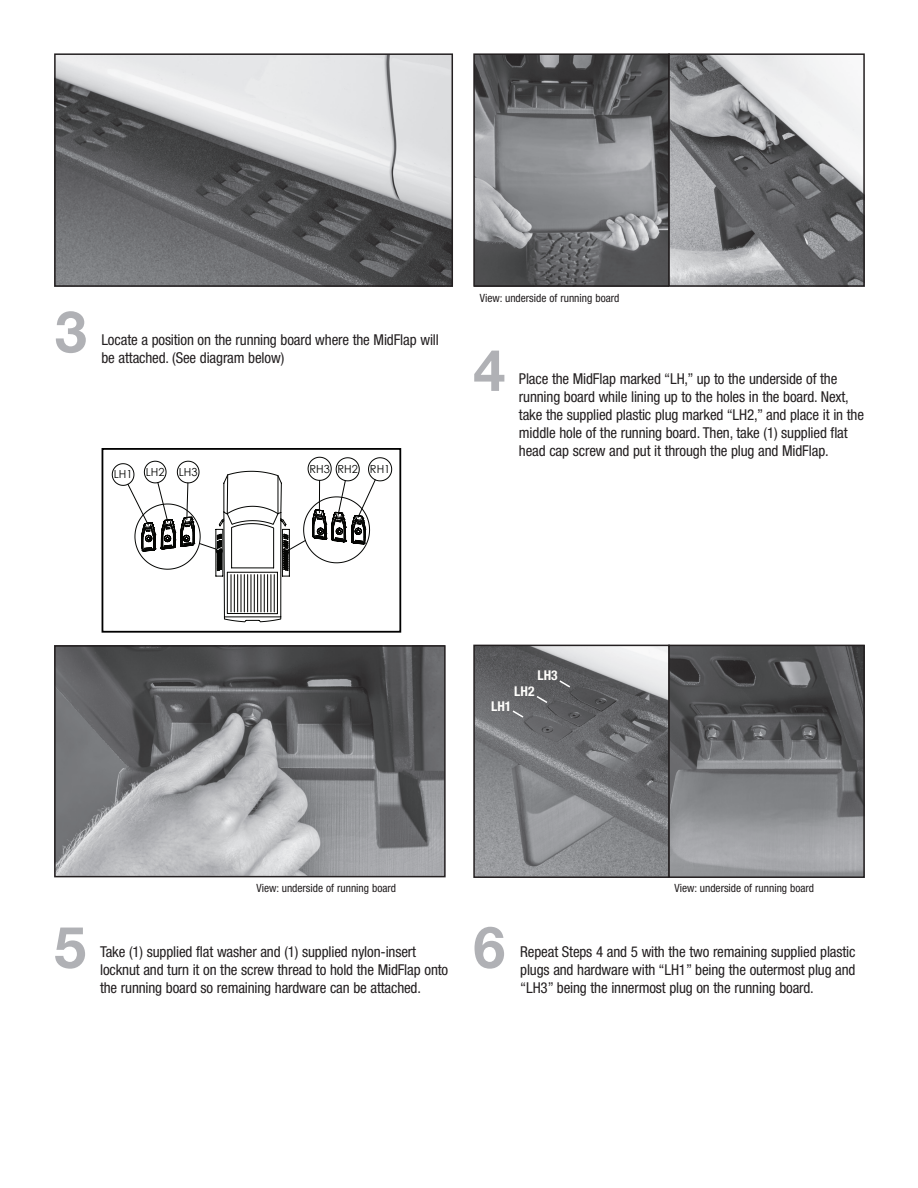
<style>
.page{position:relative;width:918px;height:1188px;background:#fff}
.page>*{position:absolute;margin:0;border:0;box-sizing:border-box;transform-origin:0 0}
.t1{font:700 57.6px "Helvetica Neue";color:#b0b1b5}
.t2{font:condensed 15px/18px "Helvetica Neue";letter-spacing:-.01em;color:#231f20}
.t3{font:700 condensed 13.5px "Helvetica Neue";color:#fffefc}
.t4{font:condensed 11.4px "Helvetica Neue";color:#231f20}
.t5{font:11.1px "Century Gothic";color:#040503}
</style>
<div class="page">
<img style="left:57px;top:648px;width:386px;height:226px">
<div style="left:54px;top:645px;width:392px;height:232px;border:2px solid #231f20"></div>
<img style="left:476px;top:648px;width:386px;height:227px">
<div style="left:473px;top:645px;width:197px;height:233px;border:2px solid #231f20"></div>
<div style="left:668px;top:645px;width:197px;height:233px;border:2px solid #231f20"></div>
<img style="left:476px;top:56px;width:386px;height:228px">
<div style="left:473px;top:53px;width:197px;height:234px;border:2px solid #231f20"></div>
<div style="left:668px;top:53px;width:197px;height:234px;border:2px solid #231f20"></div>
<img style="left:57px;top:56px;width:393px;height:228px">
<div style="left:54px;top:53px;width:399px;height:234px;border:2px solid #231f20"></div>
<svg style="left:112px;top:457px;width:280px;height:165px"></svg>
<div style="left:102px;top:448px;width:299px;height:185px;border:2px solid #000"></div>
<svg style="left:511px;top:709px;width:14px;height:10px"></svg>
<svg style="left:535px;top:695px;width:14px;height:10px"></svg>
<svg style="left:558px;top:679px;width:14px;height:10px"></svg>
<h1 class="t1" style="left:55px;top:296px;width:34px">3</h1>
<p class="t2" style="left:101px;top:330px;width:339px">Locate a position on the running board where the MidFlap will</p>
<p class="t2" style="left:101px;top:348px;width:184px">be attached. (See diagram below)</p>
<p class="t5" style="left:114px;top:465px;width:52px">LH1 LH2</p>
<p class="t5" style="left:179px;top:464px;width:20px">LH3</p>
<p class="t5" style="left:309px;top:461px;width:82px">RH3 RH2 RH1</p>
<p class="t4" style="left:480px;top:292px;width:141px">View: underside of running board</p>
<h1 class="t1" style="left:473px;top:335px;width:34px">4</h1>
<p class="t2" style="left:519px;top:370px;width:347px">Place the MidFlap marked “LH,” up to the underside of the running board while lining up to the holes in the board. Next, take the supplied plastic plug marked “LH2,” and place it in the middle hole of the running board. Then, take (1) supplied flat head cap screw and put it through the plug and MidFlap.</p>
<p class="t3" style="left:538px;top:667px;width:22px">LH3</p>
<p class="t3" style="left:514px;top:683px;width:22px">LH2</p>
<p class="t3" style="left:491px;top:698px;width:22px">LH1</p>
<h1 class="t1" style="left:54px;top:912px;width:34px">5</h1>
<p class="t4" style="left:257px;top:882px;width:141px">View: underside of running board</p>
<p class="t4" style="left:675px;top:882px;width:141px">View: underside of running board</p>
<h1 class="t1" style="left:473px;top:912px;width:34px">6</h1>
<p class="t2" style="left:100px;top:943px;width:350px">Take (1) supplied flat washer and (1) supplied nylon-insert locknut and turn it on the screw thread to hold the MidFlap onto the running board so remaining hardware can be attached.</p>
<p class="t2" style="left:520px;top:943px;width:337px;text-align:justify">Repeat Steps 4 and 5 with the two remaining supplied plastic plugs and hardware with “LH1” being the outermost plug and “LH3” being the innermost plug on the running board.</p>
</div>
